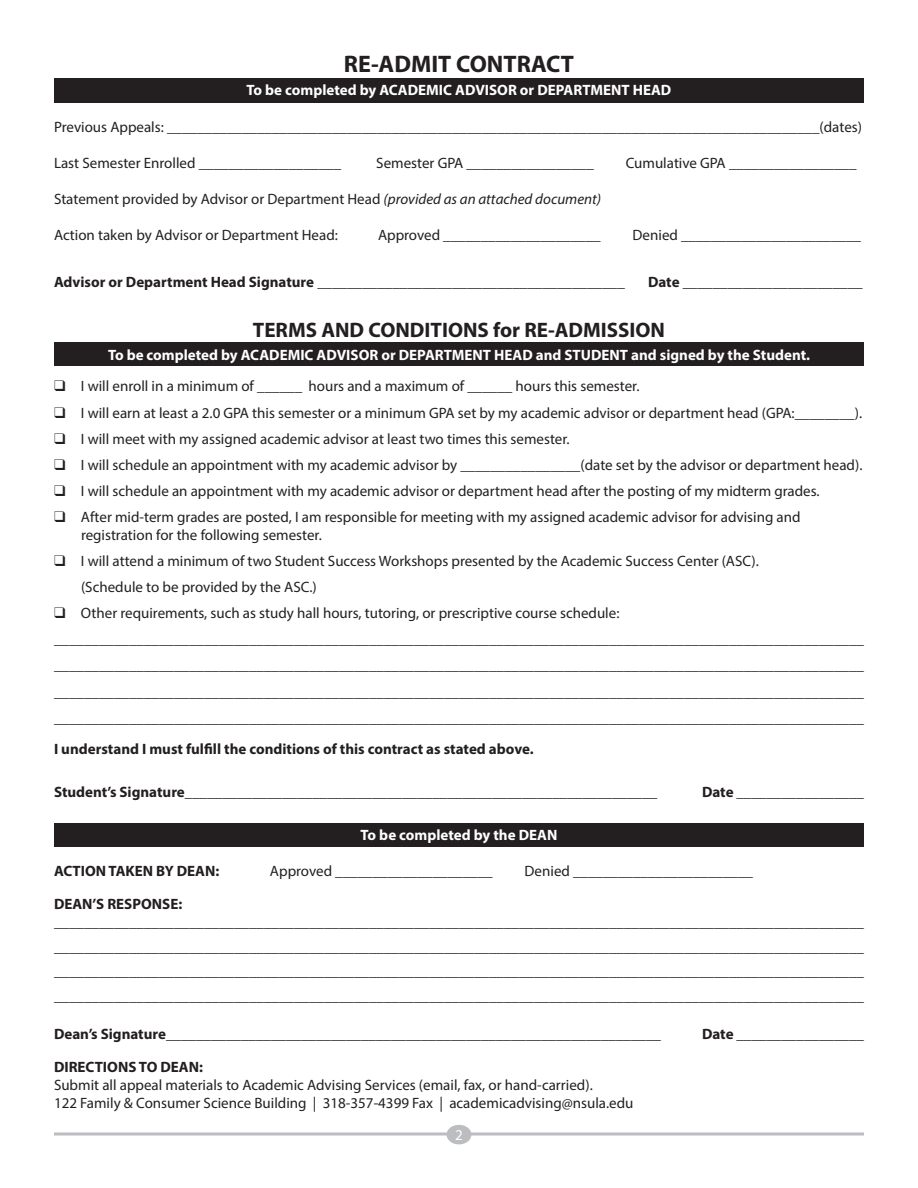
<style>
.page{position:relative;width:918px;height:1188px;background:#fff}
.page>*{position:absolute;margin:0;border:0;box-sizing:border-box;transform-origin:0 0}
.t1{font:700 24px "Myriad Pro";color:#231f20}
.t2{font:700 21px "Myriad Pro";color:#231f20}
.t3{font:15px/18px "Myriad Pro";color:#231f20}
.t4{font:700 15px "Myriad Pro";color:#fff}
.t5{font:700 15px "Myriad Pro";color:#231f20}
.t6{font:15px "Myriad Pro";color:#fff}
.s1{font-style:italic}
.s2{font-weight:700}
</style>
<div class="page">
<svg style="left:54px;top:1132px;width:810px;height:4px"></svg>
<div style="left:447px;top:1125px;width:24px;height:19px;background:#bcbdc0;border-radius:50%"></div>
<div style="left:54px;top:78px;width:810px;height:24px;background:#231f20"></div>
<div style="left:54px;top:343px;width:810px;height:23px;background:#231f20"></div>
<div style="left:54px;top:823px;width:810px;height:23px;background:#231f20"></div>
<p class="t1" style="left:344px;top:48px;width:232px">RE-ADMIT CONTRACT</p>
<p class="t4" style="left:247px;top:80px;width:426px">To be completed by ACADEMIC ADVISOR or DEPARTMENT HEAD</p>
<p class="t3" style="left:54px;top:118px;width:810px">Previous Appeals: _______________________________________________________________________________________(dates)</p>
<p class="t3" style="left:54px;top:154px;width:289px">Last Semester Enrolled ___________________</p>
<p class="t3" style="left:376px;top:154px;width:219px">Semester GPA _________________</p>
<p class="t3" style="left:626px;top:154px;width:232px">Cumulative GPA _________________</p>
<p class="t3" style="left:54px;top:190px;width:549px">Statement provided by Advisor or Department Head <span class="s1">(provided as an attached document)</span></p>
<p class="t3" style="left:54px;top:226px;width:285px">Action taken by Advisor or Department Head:</p>
<p class="t3" style="left:378px;top:226px;width:224px">Approved _____________________</p>
<p class="t3" style="left:633px;top:226px;width:230px">Denied ________________________</p>
<p class="t3" style="left:54px;top:273px;width:572px"><span class="s2">Advisor or Department Head Signature</span> _________________________________________</p>
<p class="t3" style="left:648px;top:273px;width:216px"><span class="s2">Date</span> ________________________</p>
<p class="t2" style="left:253px;top:316px;width:414px">TERMS AND CONDITIONS for RE-ADMISSION</p>
<p class="t4" style="left:108px;top:345px;width:703px">To be completed by ACADEMIC ADVISOR or DEPARTMENT HEAD and STUDENT and signed by the Student.</p>
<p class="t3" style="left:54px;top:377px;width:587px">❑ I will enroll in a minimum of ______ hours and a maximum of ______ hours this semester.</p>
<p class="t3" style="left:54px;top:403px;width:810px">❑ I will earn at least a 2.0 GPA this semester or a minimum GPA set by my academic advisor or department head (GPA:________).</p>
<p class="t3" style="left:54px;top:429px;width:517px">❑ I will meet with my assigned academic advisor at least two times this semester.</p>
<p class="t3" style="left:54px;top:455px;width:810px">❑ I will schedule an appointment with my academic advisor by ________________(date set by the advisor or department head).</p>
<p class="t3" style="left:54px;top:482px;width:767px">❑ I will schedule an appointment with my academic advisor or department head after the posting of my midterm grades.</p>
<p class="t3" style="left:81px;top:508px;width:721px;text-indent:-27px">❑ After mid-term grades are posted, I am responsible for meeting with my assigned academic advisor for advising and registration for the following semester.</p>
<p class="t3" style="left:54px;top:552px;width:706px">❑ I will attend a minimum of two Student Success Workshops presented by the Academic Success Center (ASC).</p>
<p class="t3" style="left:81px;top:578px;width:237px">(Schedule to be provided by the ASC.)</p>
<p class="t3" style="left:54px;top:604px;width:567px">❑ Other requirements, such as study hall hours, tutoring, or prescriptive course schedule:</p>
<p class="t3" style="left:54px;top:630px;width:811px">____________________________________________________________________________________________________________</p>
<p class="t3" style="left:54px;top:656px;width:811px">____________________________________________________________________________________________________________</p>
<p class="t3" style="left:54px;top:682px;width:811px">____________________________________________________________________________________________________________</p>
<p class="t3" style="left:54px;top:708px;width:811px">____________________________________________________________________________________________________________</p>
<p class="t5" style="left:54px;top:739px;width:481px">I understand I must fulfill the conditions of this contract as stated above.</p>
<p class="t3" style="left:54px;top:783px;width:605px"><span class="s2">Student’s Signature</span>_______________________________________________________________</p>
<p class="t3" style="left:702px;top:783px;width:163px"><span class="s2">Date</span> _________________</p>
<p class="t4" style="left:361px;top:826px;width:198px">To be completed by the DEAN</p>
<p class="t5" style="left:54px;top:862px;width:167px">ACTION TAKEN BY DEAN:</p>
<p class="t3" style="left:270px;top:862px;width:224px">Approved _____________________</p>
<p class="t3" style="left:525px;top:862px;width:230px">Denied ________________________</p>
<p class="t5" style="left:54px;top:894px;width:130px">DEAN’S RESPONSE:</p>
<p class="t3" style="left:54px;top:913px;width:811px">____________________________________________________________________________________________________________</p>
<p class="t3" style="left:54px;top:937px;width:811px">____________________________________________________________________________________________________________</p>
<p class="t3" style="left:54px;top:962px;width:811px">____________________________________________________________________________________________________________</p>
<p class="t3" style="left:54px;top:987px;width:811px">____________________________________________________________________________________________________________</p>
<p class="t3" style="left:54px;top:1025px;width:609px"><span class="s2">Dean’s Signature</span>__________________________________________________________________</p>
<p class="t3" style="left:702px;top:1025px;width:163px"><span class="s2">Date</span> _________________</p>
<p class="t5" style="left:54px;top:1057px;width:151px">DIRECTIONS TO DEAN:</p>
<p class="t3" style="left:54px;top:1075px;width:540px">Submit all appeal materials to Academic Advising Services (email, fax, or hand-carried).</p>
<p class="t3" style="left:54px;top:1093px;width:581px">122 Family &amp; Consumer Science Building | 318-357-4399 Fax | academicadvising@nsula.edu</p>
<p class="t6" style="left:455px;top:1125px;width:9px">2</p>
</div>
